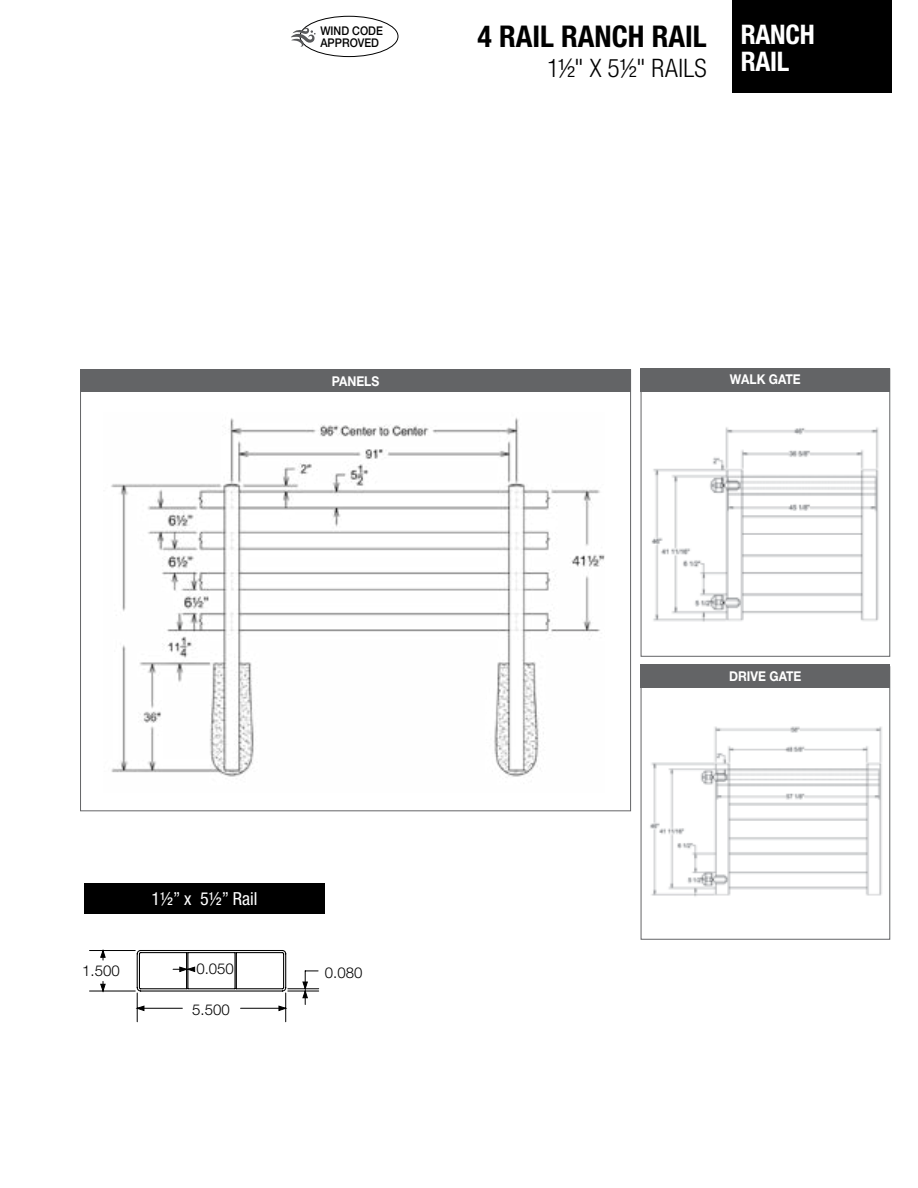
<style>
.page{position:relative;width:918px;height:1188px;background:#fff}
.page>*{position:absolute;margin:0;border:0;box-sizing:border-box;transform-origin:0 0}
.t1{font:700 condensed 30px "Helvetica Neue LT Std";color:#000}
.t2{font:700 condensed 27px/27px "Helvetica Neue LT Std";letter-spacing:-.01em;color:#fff}
.t3{font:300 condensed 25.5px "Helvetica Neue LT Std";letter-spacing:.01em;color:#000}
.t4{font:condensed 18px "Helvetica Neue LT Std";color:#fff}
.t5{font:300 15px "Helvetica Neue LT Std";color:#000}
.t6{font:700 13.5px "Helvetica Neue LT Std";color:#fff;scale:.9 1}
.t7{font:500 12px/12px "Helvetica Neue LT Std";color:#000;scale:.9 1}
</style>
<div class="page">
<div style="left:641px;top:369px;width:249px;height:288px;border:1px solid #636466"></div>
<div style="left:641px;top:666px;width:249px;height:274px;border:1px solid #636466"></div>
<div style="left:641px;top:368px;width:249px;height:24px;background:#636466"></div>
<div style="left:640px;top:665px;width:250px;height:23px;background:#636466"></div>
<div style="left:80px;top:369px;width:551px;height:442px;background:#fff;border:1px solid #636466"></div>
<div style="left:80px;top:369px;width:551px;height:23px;background:#636466"></div>
<img style="left:651px;top:427px;width:228px;height:195px">
<img style="left:650px;top:726px;width:232px;height:171px">
<img style="left:111px;top:417px;width:494px;height:360px">
<div style="left:732px;top:0;width:159px;height:92px;background:#000"></div>
<div style="left:300px;top:16px;width:98px;height:41px;border:1px solid #000;border-radius:50%"></div>
<svg style="left:291px;top:28px;width:25px;height:19px"></svg>
<hr style="left:288px;top:988px;width:31px;height:1px;background:#000">
<hr style="left:288px;top:991px;width:31px;height:1px;background:#000">
<hr style="left:90px;top:950px;width:45px;height:1px;background:#000">
<hr style="left:90px;top:991px;width:45px;height:1px;background:#000">
<svg style="left:100px;top:949px;width:218px;height:73px"></svg>
<div style="left:84px;top:883px;width:241px;height:31px;background:#000"></div>
<p class="t7" style="left:320px;top:25px;width:71px">WIND CODE<br>APPROVED</p>
<h1 class="t1" style="left:477px;top:18px;width:231px">4 RAIL RANCH RAIL</h1>
<h3 class="t3" style="left:547px;top:54px;width:161px">1½" X 5½" RAILS</h3>
<h2 class="t2" style="left:741px;top:21px;width:75px">RANCH<br>RAIL</h2>
<p class="t6" style="left:332px;top:373px;width:54px">PANELS</p>
<h3 class="t4" style="left:152px;top:888px;width:107px">1½” x 5½” Rail</h3>
<p class="t5" style="left:82px;top:961px;width:39px">1.500</p>
<p class="t5" style="left:196px;top:960px;width:39px">0.050</p>
<p class="t5" style="left:325px;top:963px;width:39px">0.080</p>
<p class="t5" style="left:192px;top:1001px;width:39px">5.500</p>
<p class="t6" style="left:730px;top:371px;width:80px">WALK GATE</p>
<p class="t6" style="left:729px;top:668px;width:82px">DRIVE GATE</p>
</div>
